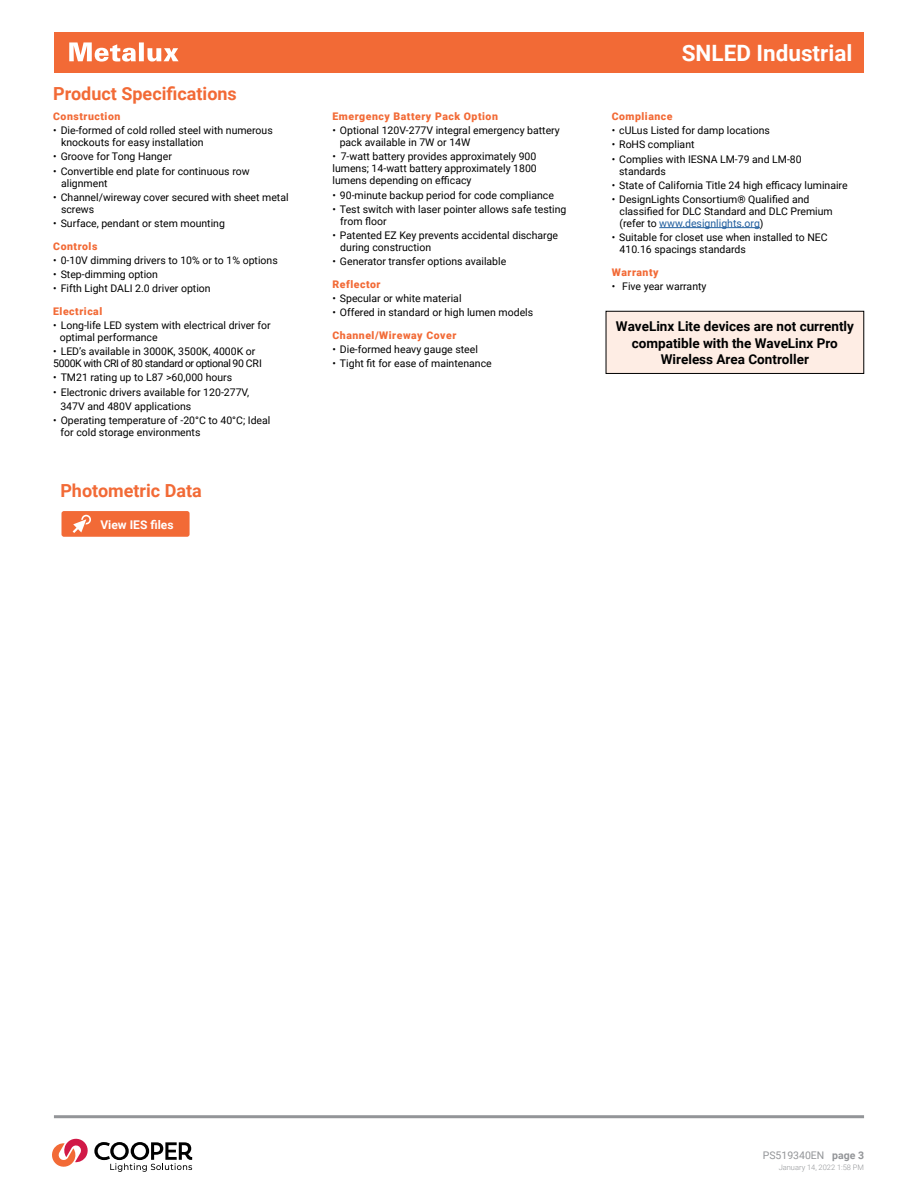
<style>
.page{position:relative;width:918px;height:1188px;background:#fff}
.page>*{position:absolute;margin:0;border:0;box-sizing:border-box;transform-origin:0 0}
.t1{font:700 22.5px "Roboto";color:#fff}
.t2{font:700 18px "Roboto";color:#f26a36}
.t3{font:700 13.5px/16.5px "Roboto";color:#000;text-align:center}
.t4{font:700 12px "Roboto";color:#fff}
.t5{font:10.5px/12px "Roboto";color:#000}
.t6{font:900 10.5px "Roboto";letter-spacing:.05em;color:#f26a36}
.t7{font:10.5px/12px "Roboto";letter-spacing:-.04em;color:#000}
.t8{font:10.5px "Roboto";color:#939598}
.t9{font:300 7.5px "Roboto";color:#939598}
.s1{color:#215e9e}
.s2{font-weight:700}
</style>
<div class="page">
<div style="left:54px;top:32px;width:810px;height:41px;background:#f26a36"></div>
<hr style="left:54px;top:1115px;width:810px;height:3px;background:#939598">
<svg style="left:52px;top:1138px;width:140px;height:34px"></svg>
<svg style="left:69px;top:42px;width:110px;height:20px"></svg>
<div style="left:61px;top:511px;width:129px;height:26px;background:#f26a36;border-radius:2px"></div>
<svg style="left:73px;top:515px;width:18px;height:18px"></svg>
<hr style="left:659px;top:227px;width:101px;height:1px;background:#215e9e">
<div style="left:606px;top:311px;width:258px;height:62px;background:#feede4"></div>
<div style="left:606px;top:311px;width:258px;height:63px;border:1px solid #000"></div>
<h2 class="t2" style="left:53px;top:81px;width:185px">Product Specifications</h2>
<p class="t6" style="left:53px;top:109px;width:69px">Construction</p>
<p class="t5" style="left:61px;top:124px;width:213px;text-indent:-8px">• Die-formed of cold rolled steel with numerous knockouts for easy installation</p>
<p class="t5" style="left:53px;top:150px;width:120px">• Groove for Tong Hanger</p>
<p class="t5" style="left:61px;top:164px;width:190px;text-indent:-8px">• Convertible end plate for continuous row alignment</p>
<p class="t5" style="left:61px;top:191px;width:229px;text-indent:-8px">• Channel/wireway cover secured with sheet metal screws</p>
<p class="t5" style="left:53px;top:217px;width:173px">• Surface, pendant or stem mounting</p>
<p class="t6" style="left:53px;top:239px;width:46px">Controls</p>
<p class="t5" style="left:53px;top:254px;width:226px">• 0-10V dimming drivers to 10% or to 1% options</p>
<p class="t5" style="left:53px;top:268px;width:106px">• Step-dimming option</p>
<p class="t5" style="left:53px;top:282px;width:159px">• Fifth Light DALI 2.0 driver option</p>
<p class="t6" style="left:53px;top:304px;width:51px">Electrical</p>
<p class="t5" style="left:60px;top:319px;width:212px;text-indent:-6px">• Long-life LED system with electrical driver for optimal performance</p>
<p class="t7" style="left:53px;top:345px;width:210px">• LED’s available in 3000K, 3500K, 4000K or<br>5000K with CRI of 80 standard or optional 90 CRI</p>
<p class="t5" style="left:53px;top:371px;width:181px">• TM21 rating up to L87 &gt;60,000 hours</p>
<p class="t5" style="left:60px;top:384px;width:190px;line-height:14.1px;text-indent:-7px">• Electronic drivers available for 120-277V,<br>347V and 480V applications</p>
<p class="t5" style="left:61px;top:414px;width:211px;text-indent:-7px">• Operating temperature of -20°C to 40°C; Ideal for cold storage environments</p>
<h2 class="t2" style="left:60px;top:478px;width:143px">Photometric Data</h2>
<p class="t4" style="left:100px;top:516px;width:75px">View IES files</p>
<p class="t6" style="left:333px;top:109px;width:167px">Emergency Battery Pack Option</p>
<p class="t5" style="left:340px;top:124px;width:222px;text-indent:-7px">• Optional 120V-277V integral emergency battery pack available in 7W or 14W</p>
<p class="t5" style="left:333px;top:150px;width:206px;text-align:justify">• 7-watt battery provides approximately 900 lumens; 14-watt battery approximately 1800 lumens depending on efficacy</p>
<p class="t5" style="left:333px;top:189px;width:223px">• 90-minute backup period for code compliance</p>
<p class="t5" style="left:340px;top:203px;width:228px;text-indent:-8px">• Test switch with laser pointer allows safe testing from floor</p>
<p class="t5" style="left:340px;top:229px;width:219px;text-indent:-8px">• Patented EZ Key prevents accidental discharge during construction</p>
<p class="t5" style="left:333px;top:255px;width:175px">• Generator transfer options available</p>
<p class="t6" style="left:333px;top:277px;width:50px">Reflector</p>
<p class="t5" style="left:333px;top:292px;width:131px">• Specular or white material</p>
<p class="t5" style="left:333px;top:306px;width:202px">• Offered in standard or high lumen models</p>
<p class="t6" style="left:333px;top:328px;width:125px">Channel/Wireway Cover</p>
<p class="t5" style="left:333px;top:343px;width:147px">• Die-formed heavy gauge steel</p>
<p class="t5" style="left:333px;top:357px;width:161px">• Tight fit for ease of maintenance</p>
<h1 class="t1" style="left:682px;top:38px;width:172px">SNLED Industrial</h1>
<p class="t6" style="left:612px;top:109px;width:62px">Compliance</p>
<p class="t5" style="left:612px;top:124px;width:160px">• cULus Listed for damp locations</p>
<p class="t5" style="left:612px;top:138px;width:84px">• RoHS compliant</p>
<p class="t5" style="left:619px;top:152px;width:184px;text-indent:-7px">• Complies with IESNA LM-79 and LM-80 standards</p>
<p class="t5" style="left:612px;top:179px;width:237px">• State of California Title 24 high efficacy luminaire</p>
<p class="t5" style="left:620px;top:193px;width:215px;text-indent:-8px">• DesignLights Consortium® Qualified and classified for DLC Standard and DLC Premium (refer to <span class="s1">www.designlights.org</span>)</p>
<p class="t5" style="left:620px;top:231px;width:210px;text-indent:-8px">• Suitable for closet use when installed to NEC<br>410.16 spacings standards</p>
<p class="t6" style="left:612px;top:265px;width:48px">Warranty</p>
<p class="t5" style="left:612px;top:280px;width:96px">• Five year warranty</p>
<p class="t3" style="left:616px;top:317px;width:240px">WaveLinx Lite devices are not currently compatible with the WaveLinx Pro<br>Wireless Area Controller</p>
<p class="t8" style="left:763px;top:1148px;width:103px">PS519340EN <span class="s2">page 3</span></p>
<p class="t9" style="left:779px;top:1162px;width:87px">January 14, 2022 1:58 PM</p>
</div>
